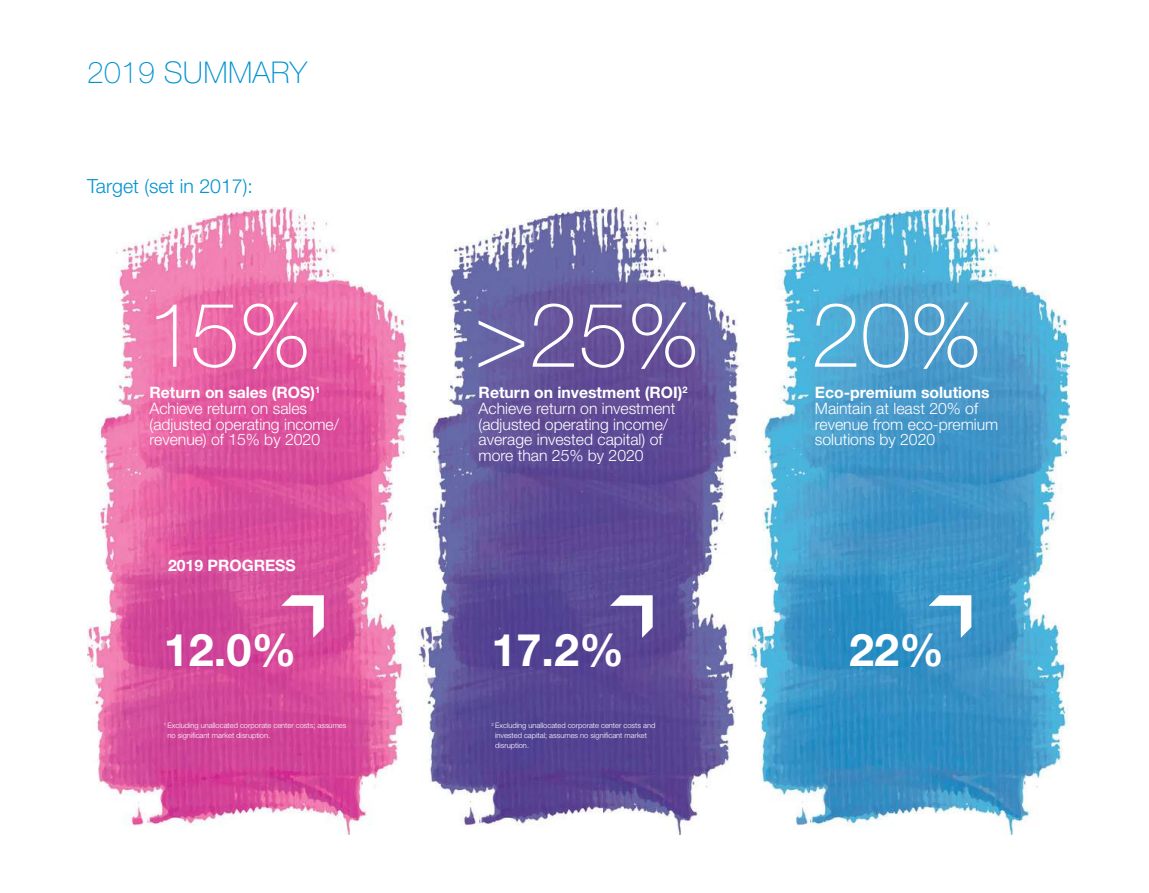
<style>
.page{position:relative;width:1149px;height:893px;background:#fff}
.page>*{position:absolute;margin:0;border:0;box-sizing:border-box;transform-origin:0 0}
.t1{font:100 90px "Helvetica Neue LT Std";color:#fff}
.t2{font:700 45px "Helvetica Neue LT Std";color:#fff}
.t3{font:100 30px "Helvetica Neue LT Std";letter-spacing:.01em;color:#0093d0}
.t4{font:300 19.5px "Helvetica Neue LT Std";color:#0093d0}
.t5{font:300 15.75px/15.8px "Helvetica Neue LT Std";color:#fff}
.t6{font:700 15.75px "Helvetica Neue LT Std";color:#fff}
.t7{font:500 15.75px "Helvetica Neue LT Std";color:#fff}
.t8{font:300 7.5px/9.8px "Helvetica Neue LT Std";color:#fff}
.s1{font-weight:700}
</style>
<div class="page">
<img style="left:87px;top:207px;width:981px;height:627px">
<img style="left:164px;top:560px;width:126px;height:12px">
<svg style="left:928px;top:595px;width:43px;height:43px"></svg>
<svg style="left:281px;top:595px;width:43px;height:43px"></svg>
<svg style="left:610px;top:595px;width:42px;height:43px"></svg>
<h3 class="t3" style="left:87px;top:55px;width:221px">2019 SUMMARY</h3>
<p class="t4" style="left:87px;top:175px;width:167px">Target (set in 2017):</p>
<h1 class="t1" style="left:147px;top:283px;width:165px">15%</h1>
<p class="t6" style="left:149px;top:383px;width:172px">Return on sales (ROS)<sup>1</sup></p>
<p class="t5" style="left:149px;top:400px;width:191px">Achieve return on sales (adjusted operating income/ revenue) of 15% by 2020</p>
<p class="t7" style="left:164px;top:556px;width:128px">2019 PROGRESS</p>
<p class="t6" style="left:168px;top:556px;width:129px">2019 PROGRESS</p>
<h1 class="t1" style="left:474px;top:283px;width:508px">&gt;25% 20%</h1>
<p class="t5" style="left:478px;top:384px;width:210px"><span class="s1">Return on investment (ROI)</span><sup>2<br></sup>Achieve return on investment (adjusted operating income/ average invested capital) of more than 25% by 2020</p>
<p class="t6" style="left:814px;top:383px;width:176px">Eco-premium solutions</p>
<p class="t5" style="left:814px;top:400px;width:185px">Maintain at least 20% of revenue from eco-premium solutions by 2020</p>
<h2 class="t2" style="left:164px;top:622px;width:134px">12.0%</h2>
<h2 class="t2" style="left:491px;top:622px;width:134px">17.2%</h2>
<h2 class="t2" style="left:848px;top:622px;width:97px">22%</h2>
<p class="t8" style="left:167px;top:720px;width:180px;text-indent:-4px"><sup>1</sup> Excluding unallocated corporate center costs; assumes no significant market disruption.</p>
<p class="t8" style="left:495px;top:720px;width:162px;text-indent:-4px"><sup>2</sup> Excluding unallocated corporate center costs and invested capital; assumes no significant market disruption.</p>
</div>
